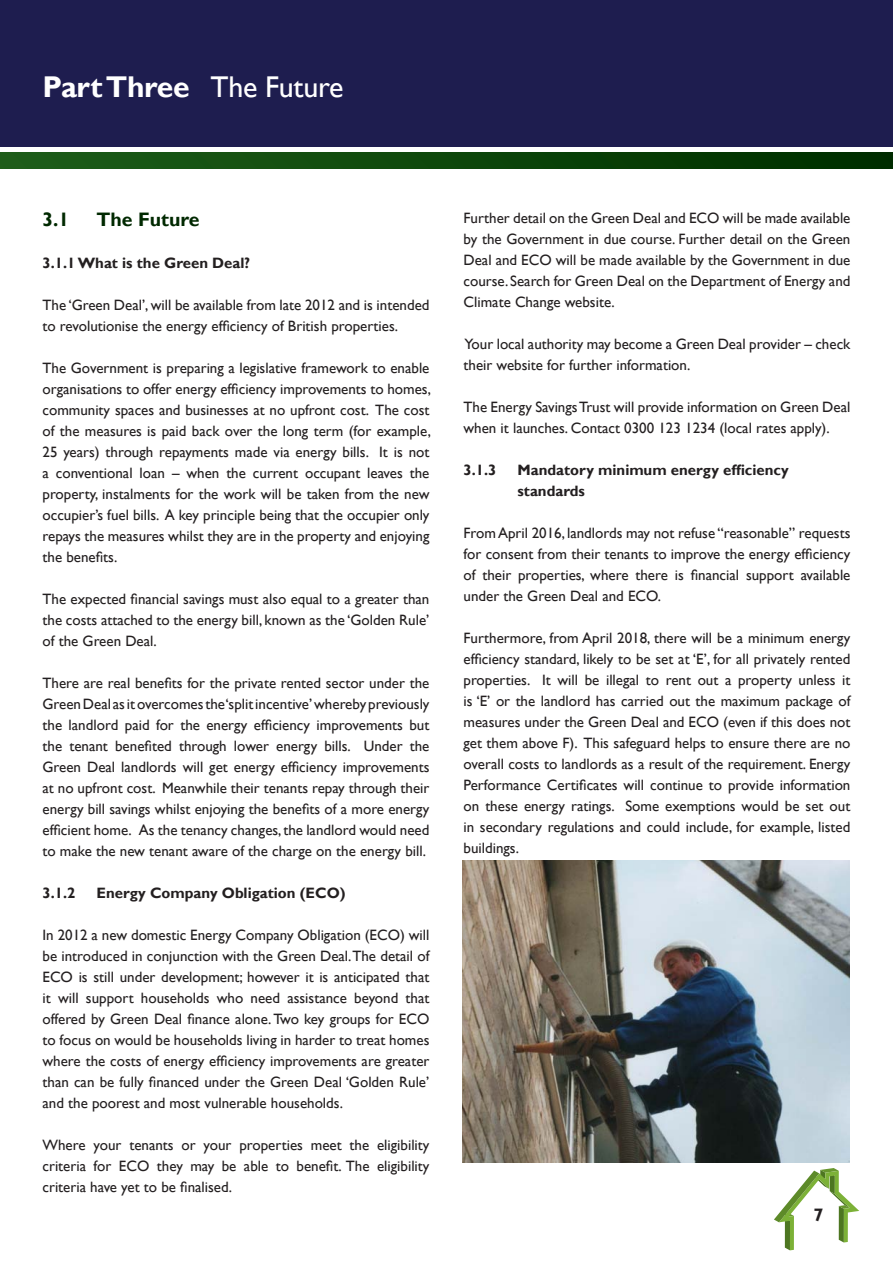
<style>
.page{position:relative;width:893px;height:1263px;background:#fff}
.page>*{position:absolute;margin:0;border:0;box-sizing:border-box;transform-origin:0 0}
.t1{font:700 30px "Gill Sans";letter-spacing:-.01em;color:#fff}
.t2{font:700 19.5px "Gill Sans";color:#002900}
.t3{font:700 18px "Gill Sans";color:#231f20}
.t4{font:15px/21px "Gill Sans";color:#231f20;text-align:justify}
.t5{font:700 15px/21px "Gill Sans";color:#231f20}
.s1{font-weight:400}
</style>
<div class="page">
<svg style="left:774px;top:1168px;width:85px;height:82px"></svg>
<div style="left:0;top:0;width:6px;height:149px;background:#1e1d4f"></div>
<svg style="left:0;top:152px;width:893px;height:16px;background:#0d460b"></svg>
<div style="left:1px;top:0;width:892px;height:149px;background:#1e1d4f"></div>
<div style="left:0;top:147px;width:893px;height:5px;background:#fff"></div>
<img style="left:462px;top:860px;width:387px;height:303px">
<h1 class="t1" style="left:43px;top:69px;width:302px">Part Three <span class="s1">The Future</span></h1>
<h2 class="t2" style="left:43px;top:208px;width:28px">3.1</h2>
<h2 class="t2" style="left:97px;top:208px;width:105px">The Future</h2>
<p class="t5" style="left:43px;top:253px;width:209px">3.1.1 What is the Green Deal?</p>
<p class="t4" style="left:43px;top:295px;width:388px">The ‘Green Deal’, will be available from late 2012 and is intended to revolutionise the energy efficiency of British properties.</p>
<p class="t4" style="left:43px;top:358px;width:390px">The Government is preparing a legislative framework to enable organisations to offer energy efficiency improvements to homes, community spaces and businesses at no upfront cost. The cost of the measures is paid back over the long term (for example, 25 years) through repayments made via energy bills. It is not a conventional loan – when the current occupant leaves the property, instalments for the work will be taken from the new occupier’s fuel bills. A key principle being that the occupier only repays the measures whilst they are in the property and enjoying the benefits.</p>
<p class="t4" style="left:43px;top:589px;width:388px">The expected financial savings must also equal to a greater than the costs attached to the energy bill, known as the ‘Golden Rule’ of the Green Deal.</p>
<p class="t4" style="left:43px;top:673px;width:388px">There are real benefits for the private rented sector under the Green Deal as it overcomes the ‘split incentive’ whereby previously the landlord paid for the energy efficiency improvements but the tenant benefited through lower energy bills. Under the Green Deal landlords will get energy efficiency improvements at no upfront cost. Meanwhile their tenants repay through their energy bill savings whilst enjoying the benefits of a more energy efficient home. As the tenancy changes, the landlord would need to make the new tenant aware of the charge on the energy bill.</p>
<p class="t5" style="left:43px;top:883px;width:34px">3.1.2</p>
<p class="t5" style="left:97px;top:883px;width:251px">Energy Company Obligation (ECO)</p>
<p class="t4" style="left:43px;top:925px;width:388px">In 2012 a new domestic Energy Company Obligation (ECO) will be introduced in conjunction with the Green Deal.The detail of ECO is still under development; however it is anticipated that it will support households who need assistance beyond that offered by Green Deal finance alone. Two key groups for ECO to focus on would be households living in harder to treat homes where the costs of energy efficiency improvements are greater than can be fully financed under the Green Deal ‘Golden Rule’ and the poorest and most vulnerable households.</p>
<p class="t4" style="left:43px;top:1135px;width:388px">Where your tenants or your properties meet the eligibility criteria for ECO they may be able to benefit. The eligibility criteria have yet to be finalised.</p>
<p class="t4" style="left:463px;top:208px;width:388px">Further detail on the Green Deal and ECO will be made available by the Government in due course. Further detail on the Green Deal and ECO will be made available by the Government in due course. Search for Green Deal on the Department of Energy and Climate Change website.</p>
<p class="t4" style="left:463px;top:334px;width:388px">Your local authority may become a Green Deal provider – check their website for further information.</p>
<p class="t4" style="left:463px;top:397px;width:388px">The Energy Savings Trust will provide information on Green Deal when it launches. Contact 0300 123 1234 (local rates apply).</p>
<p class="t5" style="left:463px;top:460px;width:34px">3.1.3</p>
<p class="t5" style="left:517px;top:460px;width:273px">Mandatory minimum energy efficiency standards</p>
<p class="t4" style="left:463px;top:523px;width:388px">From April 2016, landlords may not refuse “reasonable” requests for consent from their tenants to improve the energy efficiency of their properties, where there is financial support available under the Green Deal and ECO.</p>
<p class="t4" style="left:463px;top:628px;width:388px">Furthermore, from April 2018, there will be a minimum energy efficiency standard, likely to be set at ‘E’, for all privately rented properties. It will be illegal to rent out a property unless it is ‘E’ or the landlord has carried out the maximum package of measures under the Green Deal and ECO (even if this does not get them above F). This safeguard helps to ensure there are no overall costs to landlords as a result of the requirement. Energy Performance Certificates will continue to provide information on these energy ratings. Some exemptions would be set out in secondary regulations and could include, for example, listed buildings.</p>
<p class="t3" style="left:814px;top:1204px;width:11px">7</p>
</div>
